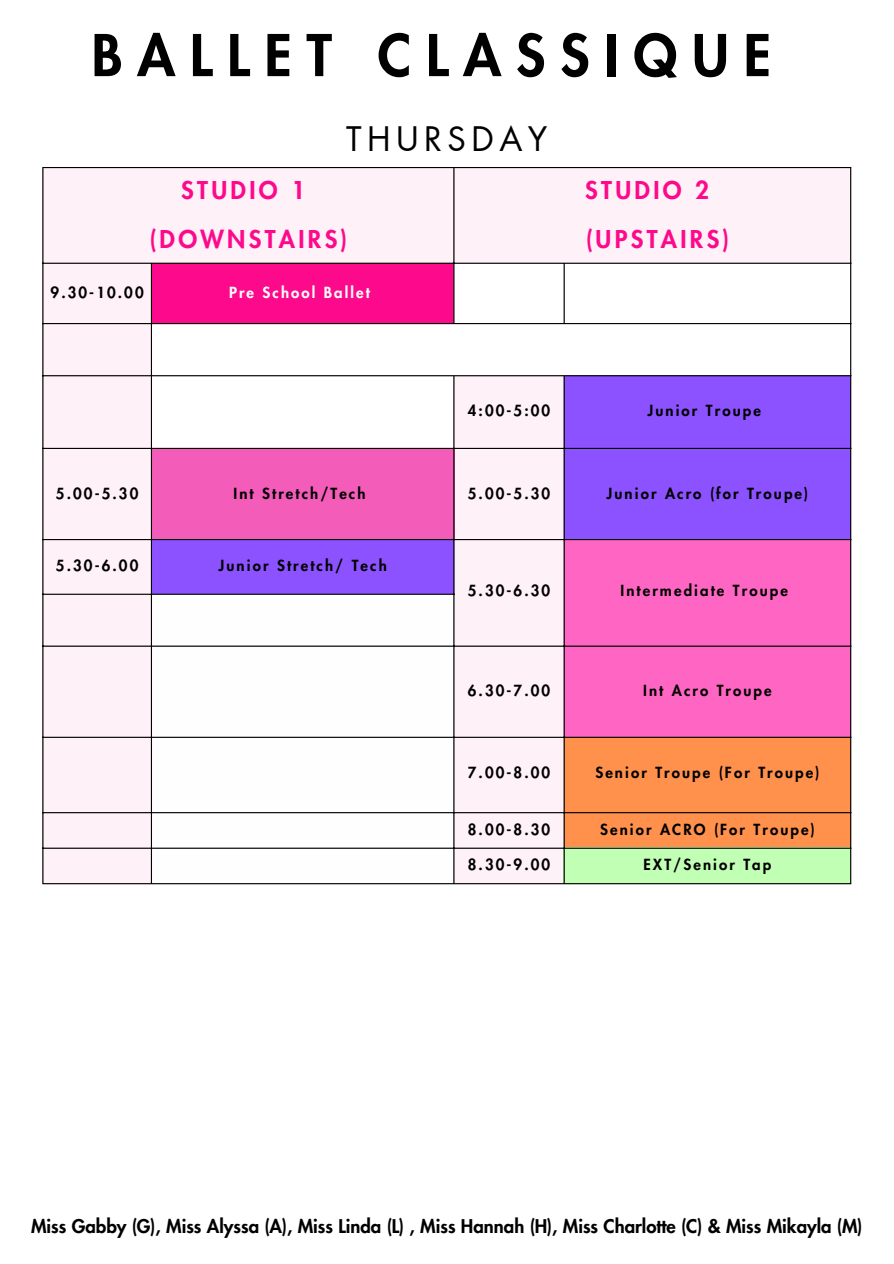
<style>
.page{position:relative;width:894px;height:1264px;background:#fff}
.page>*{position:absolute;margin:0;border:0;box-sizing:border-box;transform-origin:0 0}
.t1{font:800 55.95px "Futura LT Pro";letter-spacing:.265em;color:#000}
.t2{font:33px "Futura LT Pro";letter-spacing:.165em;color:#000}
.t3{font:800 24px "Futura LT Pro";letter-spacing:.14em;color:#fd098c}
.t4{font:800 18.45px "Futura LT Pro";color:#000}
.t5{font:800 15px "Futura LT Pro";letter-spacing:.14em;color:#000}
.t6{font:800 15px "Futura LT Pro";letter-spacing:.14em;color:#fefefe}
</style>
<div class="page">
<div style="left:43px;top:168px;width:806px;height:715px;background:#fff1f8"></div>
<svg style="left:152px;top:264px;width:697px;height:111px"></svg>
<svg style="left:152px;top:376px;width:697px;height:218px;fill:#8c52ff"></svg>
<div style="left:151px;top:448px;width:303px;height:92px;background:#f45cb9"></div>
<div style="left:564px;top:540px;width:285px;height:196px;background:#ff66c4"></div>
<svg style="left:152px;top:595px;width:301px;height:288px"></svg>
<div style="left:564px;top:738px;width:285px;height:109px;background:#ff914d"></div>
<div style="left:563px;top:848px;width:287px;height:36px;background:#c1ffb5"></div>
<hr style="left:42px;top:168px;width:1px;height:715px;background:#000">
<hr style="left:151px;top:264px;width:1px;height:619px;background:#000">
<hr style="left:453px;top:168px;width:1px;height:155px;background:#000">
<hr style="left:453px;top:376px;width:1px;height:507px;background:#000">
<hr style="left:563px;top:264px;width:1px;height:59px;background:#000">
<hr style="left:563px;top:376px;width:1px;height:507px;background:#000">
<hr style="left:849px;top:168px;width:2px;height:715px;background:#000">
<hr style="left:42px;top:167px;width:809px;height:1px;background:#000">
<hr style="left:42px;top:263px;width:809px;height:1px;background:#000">
<hr style="left:42px;top:323px;width:809px;height:1px;background:#000">
<hr style="left:42px;top:375px;width:809px;height:1px;background:#000">
<hr style="left:42px;top:448px;width:809px;height:1px;background:#000">
<hr style="left:42px;top:539px;width:809px;height:1px;background:#000">
<hr style="left:42px;top:593px;width:412px;height:2px;background:#000">
<hr style="left:42px;top:645px;width:809px;height:1px;background:#000">
<hr style="left:42px;top:736px;width:809px;height:2px;background:#000">
<hr style="left:42px;top:812px;width:809px;height:1px;background:#000">
<hr style="left:42px;top:847px;width:809px;height:1px;background:#000">
<hr style="left:42px;top:883px;width:809px;height:1px;background:#000">
<p class="t1" style="left:91px;top:30px;width:680px">BALLET CLASSIQUE</p>
<p class="t2" style="left:346px;top:124px;width:203px">THURSDAY</p>
<h1 class="t3" style="left:181px;top:179px;width:125px">STUDIO 1</h1>
<h2 class="t3" style="left:150px;top:228px;width:199px">(DOWNSTAIRS)</h2>
<p class="t5" style="left:51px;top:285px;width:95px">9.30-10.00</p>
<p class="t6" style="left:229px;top:285px;width:142px">Pre School Ballet</p>
<p class="t3" style="left:585px;top:179px;width:125px">STUDIO 2</p>
<p class="t3" style="left:585px;top:228px;width:145px">(UPSTAIRS)</p>
<p class="t5" style="left:467px;top:403px;width:84px">4:00-5:00</p>
<p class="t5" style="left:647px;top:403px;width:115px">Junior Troupe</p>
<p class="t5" style="left:56px;top:486px;width:84px">5.00-5.30</p>
<p class="t5" style="left:233px;top:486px;width:133px">Int Stretch/Tech</p>
<p class="t5" style="left:467px;top:486px;width:84px">5.00-5.30</p>
<p class="t5" style="left:606px;top:486px;width:203px">Junior Acro (for Troupe)</p>
<p class="t5" style="left:56px;top:558px;width:84px">5.30-6.00</p>
<p class="t5" style="left:218px;top:558px;width:170px">Junior Stretch/ Tech</p>
<p class="t5" style="left:467px;top:584px;width:84px">5.30-6.30</p>
<p class="t5" style="left:620px;top:584px;width:169px">Intermediate Troupe</p>
<p class="t5" style="left:467px;top:684px;width:84px">6.30-7.00</p>
<p class="t5" style="left:643px;top:684px;width:130px">Int Acro Troupe</p>
<p class="t5" style="left:467px;top:766px;width:84px">7.00-8.00</p>
<p class="t5" style="left:595px;top:766px;width:225px">Senior Troupe (For Troupe)</p>
<p class="t5" style="left:467px;top:822px;width:84px">8.00-8.30</p>
<p class="t5" style="left:600px;top:822px;width:216px">Senior ACRO (For Troupe)</p>
<p class="t5" style="left:467px;top:857px;width:84px">8.30-9.00</p>
<p class="t5" style="left:643px;top:857px;width:129px">EXT/Senior Tap</p>
<p class="t4" style="left:31px;top:1217px;width:832px">Miss Gabby (G), Miss Alyssa (A), Miss Linda (L) , Miss Hannah (H), Miss Charlotte (C) &amp; Miss Mikayla (M)</p>
</div>
